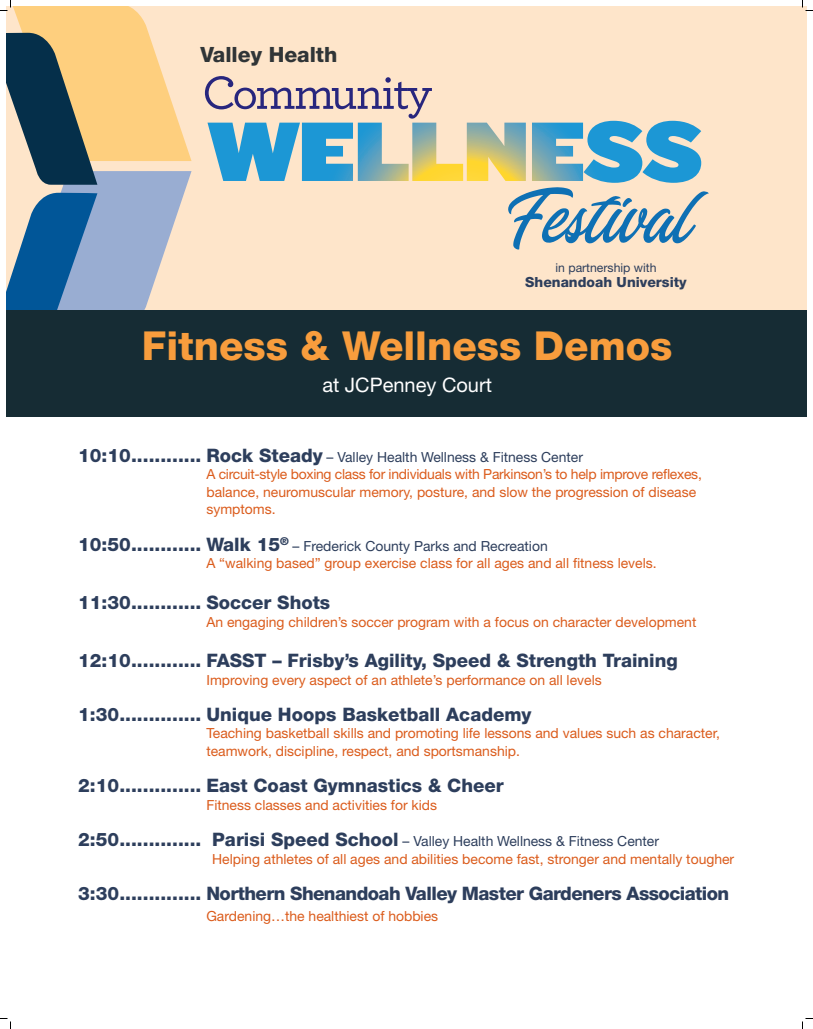
<style>
.page{position:relative;width:813px;height:1029px;background:#fff}
.page>*{position:absolute;margin:0;border:0;box-sizing:border-box;transform-origin:0 0}
.t1{font:800 40px "Helvetica Neue LT Std";color:#f89d3d}
.t2{font:800 21.05px "Helvetica Neue LT Std";color:#303537}
.t3{font:20px "Helvetica Neue LT Std";color:#fff}
.t4{font:800 18.6px "Helvetica Neue LT Std";color:#2d3e5c}
.t5{font:800 18.6px "Helvetica Neue LT Std";letter-spacing:-.03em;color:#2d3e5c}
.t6{font:800 14px "Helvetica Neue LT Std";color:#2d3e5c}
.t7{font:13.95px/17.5px "Helvetica Neue LT Std";color:#db5c1c}
.t8{font:12.25px "Helvetica Neue LT Std";color:#2d3e5c}
.s1{font-weight:800;font-size:18.6px;color:#2d3e5c}
.s2{color:#2d3e5c}
.s3{font-weight:400;font-size:13.95px}
</style>
<div class="page">
<div style="left:6px;top:6px;width:801px;height:323px;background:#fee5ca"></div>
<svg style="left:205px;top:76px;width:504px;height:174px"></svg>
<div style="left:6px;top:310px;width:801px;height:107px;background:#162c34"></div>
<svg style="left:0;top:0;width:192px;height:310px"></svg>
<svg style="left:0;top:1018px;width:11px;height:11px"></svg>
<svg style="left:802px;top:0;width:11px;height:11px"></svg>
<svg style="left:802px;top:1018px;width:11px;height:11px"></svg>
<h2 class="t2" style="left:200px;top:42px;width:138px">Valley Health</h2>
<p class="t8" style="left:556px;top:260px;width:103px">in partnership with</p>
<p class="t6" style="left:525px;top:274px;width:163px">Shenandoah University</p>
<h1 class="t1" style="left:142px;top:322px;width:532px">Fitness &amp; Wellness Demos</h1>
<h3 class="t3" style="left:322px;top:373px;width:171px">at JCPenney Court</h3>
<p class="t7" style="left:206px;top:448px;width:497px;text-indent:-128px"><span class="s1">10:10............ Rock Steady</span> <span class="s2">– Valley Health Wellness &amp; Fitness Center<br></span>A circuit-style boxing class for individuals with Parkinson’s to help improve reflexes, balance, neuromuscular memory, posture, and slow the progression of disease symptoms.</p>
<p class="t7" style="left:206px;top:537px;width:452px;text-indent:-128px"><span class="s1">10:50............ Walk 15</span><sup>®</sup> <span class="s2">– Frederick County Parks and Recreation<br></span>A “walking based” group exercise class for all ages and all fitness levels.</p>
<h3 class="t4" style="left:78px;top:591px;width:254px">11:30............ Soccer Shots</h3>
<p class="t7" style="left:206px;top:613px;width:492px">An engaging children’s soccer program with a focus on character development</p>
<h3 class="t4" style="left:78px;top:649px;width:601px">12:10............ FASST – Frisby’s Agility, Speed &amp; Strength Training</h3>
<p class="t7" style="left:206px;top:671px;width:397px">Improving every aspect of an athlete’s performance on all levels</p>
<h3 class="t4" style="left:78px;top:703px;width:455px">1:30.............. Unique Hoops Basketball Academy</h3>
<p class="t7" style="left:206px;top:725px;width:515px">Teaching basketball skills and promoting life lessons and values such as character, teamwork, discipline, respect, and sportsmanship.</p>
<h3 class="t4" style="left:78px;top:775px;width:427px">2:10.............. East Coast Gymnastics &amp; Cheer</h3>
<p class="t7" style="left:206px;top:796px;width:232px">Fitness classes and activities for kids</p>
<h3 class="t4" style="left:78px;top:829px;width:582px">2:50.............. Parisi Speed School <span class="s3">– Valley Health Wellness &amp; Fitness Center</span></h3>
<p class="t7" style="left:212px;top:850px;width:524px">Helping athletes of all ages and abilities become fast, stronger and mentally tougher</p>
<h3 class="t5" style="left:78px;top:882px;width:653px">3:30.............. Northern Shenandoah Valley Master Gardeners Association</h3>
<p class="t7" style="left:206px;top:907px;width:233px">Gardening…the healthiest of hobbies</p>
</div>
